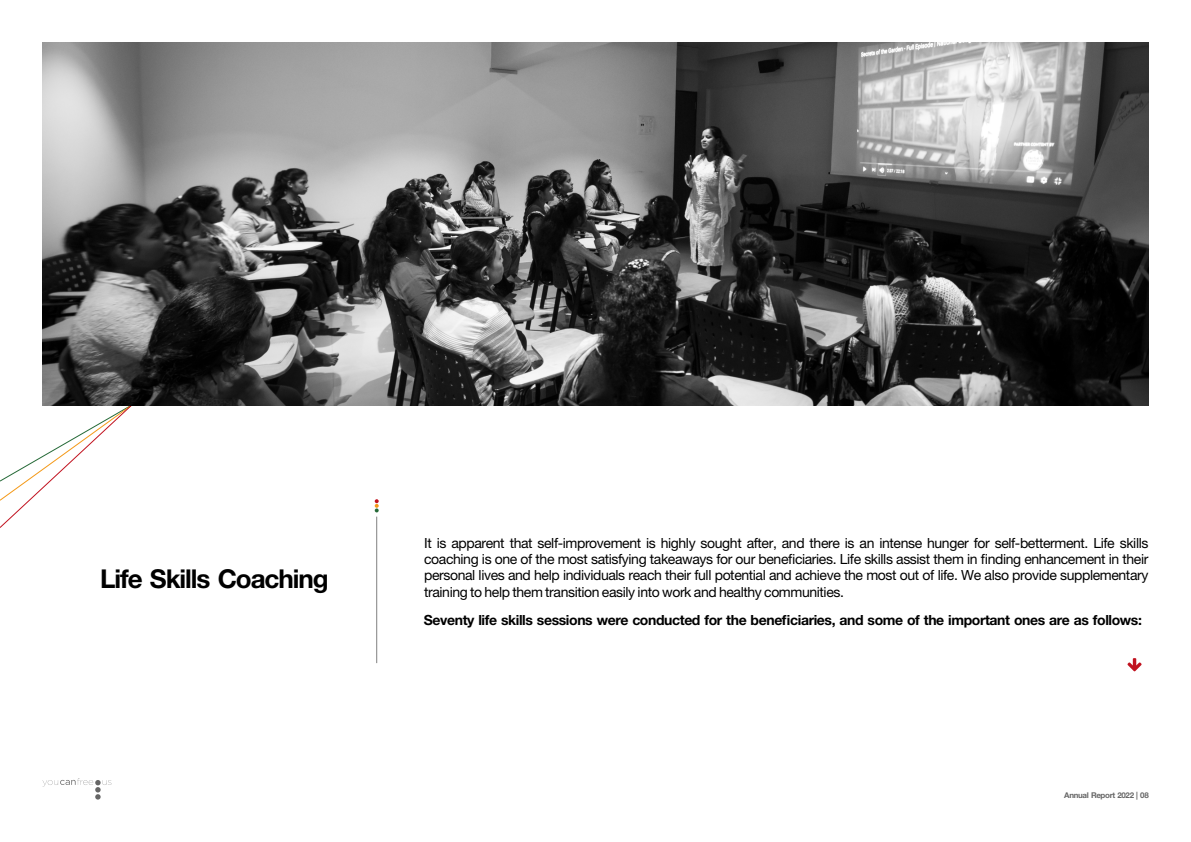
<style>
.page{position:relative;width:1191px;height:842px;background:#fff}
.page>*{position:absolute;margin:0;border:0;box-sizing:border-box;transform-origin:0 0}
.t1{font:700 26px "Helvetica Neue LT Pro";letter-spacing:-.04em;color:#000}
.t2{font:14px/16.3px "Helvetica Neue LT Pro";letter-spacing:-.03em;color:#000;text-align:justify}
.t3{font:700 14px "Helvetica Neue LT Pro";letter-spacing:-.03em;color:#000}
.t4{font:700 7.9px "Helvetica Neue LT Pro";letter-spacing:-.04em;color:#666}
</style>
<div class="page">
<svg style="left:0;top:315px;width:228px;height:213px"></svg>
<img style="left:43px;top:43px;width:1105px;height:362px">
<svg style="left:375px;top:499px;width:4px;height:13px"></svg>
<hr style="left:376px;top:517px;width:1px;height:146px;background:#808080">
<svg style="left:1127px;top:658px;width:14px;height:13px"></svg>
<svg style="left:43px;top:778px;width:68px;height:21px"></svg>
<h1 class="t1" style="left:100px;top:569px;width:230px">Life Skills Coaching</h1>
<p class="t2" style="left:424px;top:536px;width:726px">It is apparent that self-improvement is highly sought after, and there is an intense hunger for self-betterment. Life skills coaching is one of the most satisfying takeaways for our beneficiaries. Life skills assist them in finding enhancement in their personal lives and help individuals reach their full potential and achieve the most out of life. We also provide supplementary training to help them transition easily into work and healthy communities.</p>
<p class="t3" style="left:424px;top:615px;width:719px">Seventy life skills sessions were conducted for the beneficiaries, and some of the important ones are as follows:</p>
<p class="t4" style="left:1064px;top:792px;width:86px">Annual Report 2022 | 08</p>
</div>
